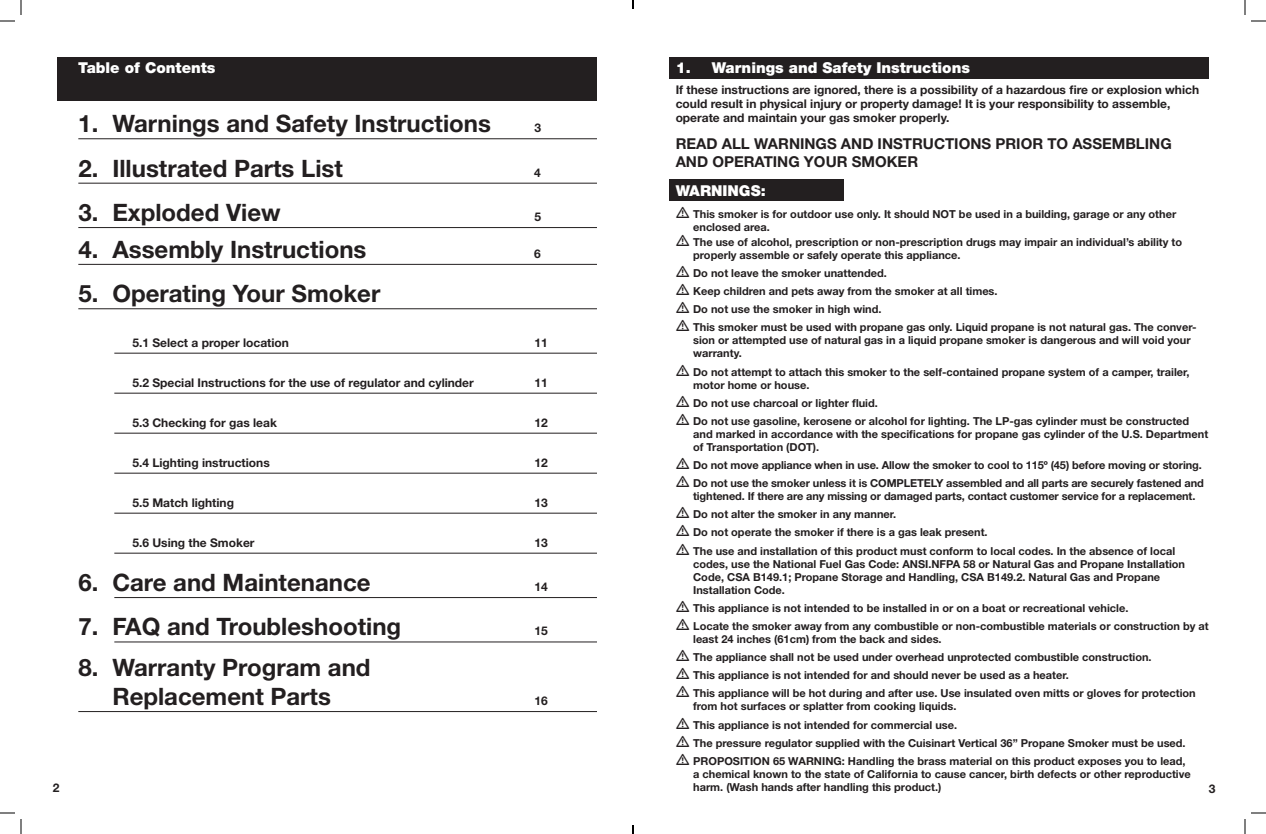
<style>
.page{position:relative;width:1266px;height:834px;background:#fff}
.page>*{position:absolute;margin:0;border:0;box-sizing:border-box;transform-origin:0 0}
.t1{font:700 24px/28.8px "Helvetica Neue LT Std";color:#231f20;text-align:center}
.t2{font:700 15px/18px "Helvetica Neue LT Std";color:#231f20}
.t3{font:900 15px "Helvetica Neue LT Std";color:#fff}
.t4{font:700 12px/14.4px "Helvetica Neue LT Std";color:#231f20}
.t5{font:700 11px/18.2px "Helvetica Neue LT Std";color:#231f20}
.s1{color:#231f20}
</style>
<div class="page">
<div style="left:57px;top:57px;width:540px;height:44px;background:#231f20"></div>
<hr style="left:78px;top:138px;width:519px;height:1px;background:#231f20">
<hr style="left:78px;top:183px;width:519px;height:1px;background:#231f20">
<hr style="left:78px;top:227px;width:519px;height:1px;background:#231f20">
<hr style="left:78px;top:264px;width:519px;height:1px;background:#231f20">
<hr style="left:78px;top:308px;width:519px;height:1px;background:#231f20">
<hr style="left:114px;top:353px;width:483px;height:1px;background:#231f20">
<hr style="left:114px;top:393px;width:483px;height:1px;background:#231f20">
<hr style="left:114px;top:433px;width:483px;height:1px;background:#231f20">
<hr style="left:114px;top:473px;width:483px;height:1px;background:#231f20">
<hr style="left:114px;top:513px;width:483px;height:1px;background:#231f20">
<hr style="left:114px;top:553px;width:483px;height:1px;background:#231f20">
<hr style="left:114px;top:597px;width:483px;height:1px;background:#231f20">
<hr style="left:114px;top:641px;width:483px;height:1px;background:#231f20">
<hr style="left:78px;top:711px;width:519px;height:1px;background:#231f20">
<div style="left:669px;top:57px;width:540px;height:21px;background:#231f20"></div>
<div style="left:669px;top:179px;width:175px;height:22px;background:#231f20"></div>
<svg style="left:0;top:0;width:22px;height:22px"></svg>
<svg style="left:0;top:812px;width:22px;height:22px"></svg>
<svg style="left:1244px;top:0;width:22px;height:22px"></svg>
<svg style="left:1244px;top:812px;width:22px;height:22px"></svg>
<svg style="left:632px;top:0;width:2px;height:9px"></svg>
<svg style="left:632px;top:825px;width:2px;height:9px"></svg>
<h2 class="t3" style="left:78px;top:59px;width:139px">Table of Contents</h2>
<h1 class="t1" style="left:78px;top:109px;width:414px">1. Warnings and Safety Instructions</h1>
<p class="t4" style="left:534px;top:121px;width:8px">3</p>
<h1 class="t1" style="left:78px;top:153px;width:266px">2. Illustrated Parts List</h1>
<p class="t4" style="left:534px;top:165px;width:8px">4</p>
<h1 class="t1" style="left:78px;top:198px;width:204px">3. Exploded View</h1>
<p class="t4" style="left:534px;top:209px;width:8px">5</p>
<h1 class="t1" style="left:78px;top:234px;width:290px">4. Assembly Instructions</h1>
<p class="t4" style="left:534px;top:246px;width:8px">6</p>
<h1 class="t1" style="left:78px;top:279px;width:304px">5. Operating Your Smoker</h1>
<p class="t4" style="left:132px;top:335px;width:158px">5.1 Select a proper location</p>
<p class="t4" style="left:534px;top:335px;width:15px">11</p>
<p class="t4" style="left:132px;top:375px;width:343px">5.2 Special Instructions for the use of regulator and cylinder</p>
<p class="t4" style="left:534px;top:375px;width:15px">11</p>
<p class="t4" style="left:132px;top:415px;width:146px">5.3 Checking for gas leak</p>
<p class="t4" style="left:534px;top:415px;width:15px">12</p>
<p class="t4" style="left:132px;top:455px;width:139px">5.4 Lighting instructions</p>
<p class="t4" style="left:534px;top:455px;width:15px">12</p>
<p class="t4" style="left:132px;top:495px;width:103px">5.5 Match lighting</p>
<p class="t4" style="left:534px;top:495px;width:15px">13</p>
<p class="t4" style="left:132px;top:535px;width:124px">5.6 Using the Smoker</p>
<p class="t4" style="left:534px;top:535px;width:15px">13</p>
<h1 class="t1" style="left:78px;top:568px;width:294px">6. Care and Maintenance</h1>
<p class="t4" style="left:534px;top:579px;width:15px">14</p>
<h1 class="t1" style="left:78px;top:612px;width:324px">7. FAQ and Troubleshooting</h1>
<p class="t4" style="left:534px;top:624px;width:15px">15</p>
<h1 class="t1" style="left:78px;top:653px;width:294px">8. Warranty Program and<br>Replacement Parts</h1>
<p class="t4" style="left:534px;top:693px;width:15px">16</p>
<h2 class="t3" style="left:676px;top:58px;width:408px">1. Warnings and Safety Instructions <span class="s1">y Instructions</span></h2>
<p class="t4" style="left:676px;top:82px;width:525px">If these instructions are ignored, there is a possibility of a hazardous fire or explosion which could result in physical injury or property damage! It is your responsibility to assemble, operate and maintain your gas smoker properly.</p>
<h2 class="t2" style="left:676px;top:134px;width:498px">READ ALL WARNINGS AND INSTRUCTIONS PRIOR TO ASSEMBLING<br>AND OPERATING YOUR SMOKER</h2>
<h2 class="t3" style="left:676px;top:181px;width:25px">WARNIN</h2>
<h2 class="t3" style="left:739px;top:181px;width:28px">GS:</h2>
<p class="t5" style="left:693px;top:207px;width:485px;line-height:13px">This smoker is for outdoor use only. It should NOT be used in a building, garage or any other enclosed area.</p>
<p class="t5" style="left:693px;top:235px;width:490px;line-height:13px">The use of alcohol, prescription or non-prescription drugs may impair an individual’s ability to properly assemble or safely operate this appliance.</p>
<p class="t5" style="left:693px;top:264px;width:505px">Do not leave the smoker unattended.<br>Keep children and pets away from the smoker at all times.<br>Do not use the smoker in high wind.<br>This smoker must be used with propane gas only. Liquid propane is not natural gas. The conver-</p>
<p class="t5" style="left:693px;top:334px;width:499px;line-height:13px">sion or attempted use of natural gas in a liquid propane smoker is dangerous and will void your warranty.</p>
<p class="t5" style="left:693px;top:365px;width:498px;line-height:13px">Do not attempt to attach this smoker to the self-contained propane system of a camper, trailer, motor home or house.</p>
<p class="t5" style="left:693px;top:393px;width:498px">Do not use charcoal or lighter fluid.<br>Do not use gasoline, kerosene or alcohol for lighting. The LP-gas cylinder must be constructed</p>
<p class="t5" style="left:693px;top:427px;width:517px;line-height:13px">and marked in accordance with the specifications for propane gas cylinder of the U.S. Department of Transportation (DOT).</p>
<p class="t5" style="left:693px;top:456px;width:512px">Do not move appliance when in use. Allow the smoker to cool to 115º (45) before moving or storing.<br>Do not use the smoker unless it is COMPLETELY assembled and all parts are securely fastened and</p>
<p class="t5" style="left:693px;top:487px;width:504px">tightened. If there are any missing or damaged parts, contact customer service for a replacement.<br>Do not alter the smoker in any manner.<br>Do not operate the smoker if there is a gas leak present.<br>The use and installation of this product must conform to local codes. In the absence of local</p>
<p class="t5" style="left:693px;top:557px;width:493px;line-height:13px">codes, use the National Fuel Gas Code: ANSI.NFPA 58 or Natural Gas and Propane Installation<br>Code, CSA B149.1; Propane Storage and Handling, CSA B149.2. Natural Gas and Propane<br>Installation Code.</p>
<p class="t5" style="left:693px;top:599px;width:517px">This appliance is not intended to be installed in or on a boat or recreational vehicle.<br>Locate the smoker away from any combustible or non-combustible materials or construction by at</p>
<p class="t5" style="left:693px;top:630px;width:504px">least 24 inches (61cm) from the back and sides.<br>The appliance shall not be used under overhead unprotected combustible construction.<br>This appliance is not intended for and should never be used as a heater.<br>This appliance will be hot during and after use. Use insulated oven mitts or gloves for protection</p>
<p class="t5" style="left:693px;top:697px;width:494px">from hot surfaces or splatter from cooking liquids.<br>This appliance is not intended for commercial use.<br>The pressure regulator supplied with the Cuisinart Vertical 36” Propane Smoker must be used.<br>Proposition</p>
<p class="t5" style="left:773px;top:752px;width:34px">65 Warning</p>
<p class="t5" style="left:693px;top:754px;width:499px;line-height:13px;text-indent:149px">: Handling the brass material on this product exposes you to lead, a chemical known to the state of California to cause cancer, birth defects or other reproductive</p>
<p class="t4" style="left:53px;top:781px;width:8px">2</p>
<p class="t5" style="left:693px;top:778px;width:250px">harm. (Wash hands after handling this product.)</p>
<p class="t4" style="left:1209px;top:781px;width:8px">3</p>
</div>
